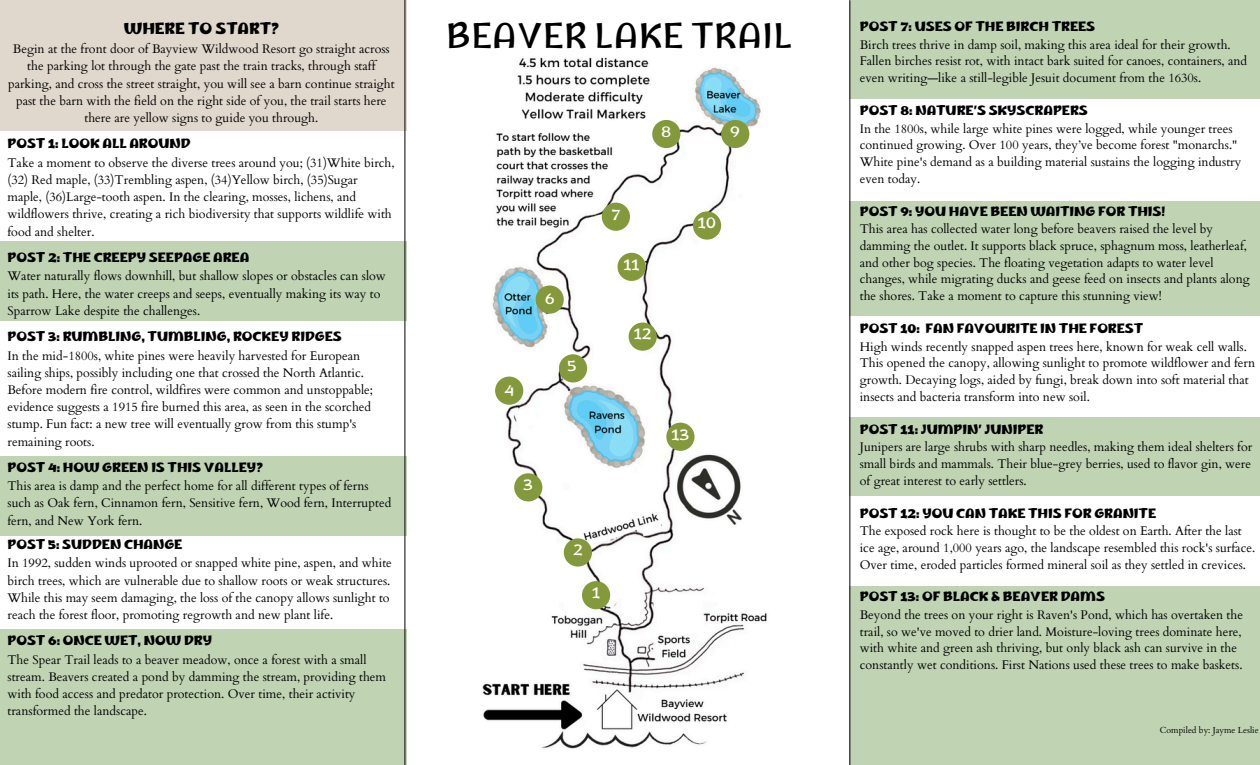
<style>
.page{position:relative;width:1260px;height:765px;background:#fff}
.page>*{position:absolute;margin:0;border:0;box-sizing:border-box;transform-origin:0 0}
.t1{font:33.12px "Marhey";color:#000}
.t2{font:15px "Marhey";color:#fff}
.t3{font:700 15px "Marhey";color:#000}
.t4{font:12.5px/17px "Cardo";color:#000}
.t5{font:8.75px "Cardo";color:#000}
.s1{font-family:"Marhey";font-weight:700}
</style>
<div class="page">
<div style="left:850px;top:0;width:410px;height:99px;background:#c0d4b4"></div>
<div style="left:850px;top:201px;width:410px;height:114px;background:#c0d4b4"></div>
<div style="left:850px;top:417px;width:410px;height:79px;background:#c0d4b4"></div>
<div style="left:850px;top:586px;width:410px;height:179px;background:#c0d4b4"></div>
<hr style="left:849px;top:0;width:1px;height:765px;background:#000">
<div style="left:0;top:0;width:407px;height:131px;background:#e0d8cd"></div>
<div style="left:0;top:241px;width:407px;height:79px;background:#c0d4b4"></div>
<div style="left:0;top:457px;width:407px;height:79px;background:#c0d4b4"></div>
<div style="left:0;top:630px;width:407px;height:135px;background:#c0d4b4"></div>
<hr style="left:404px;top:0;width:1px;height:765px;background:#000">
<img style="left:482px;top:57px;width:285px;height:692px">
<div style="left:582px;top:581px;width:28px;height:28px;background:#84993b;border-radius:50%"></div>
<div style="left:564px;top:538px;width:28px;height:29px;background:#84993b;border-radius:50%"></div>
<div style="left:514px;top:473px;width:28px;height:28px;background:#84993b;border-radius:50%"></div>
<div style="left:495px;top:377px;width:28px;height:28px;background:#84993b;border-radius:50%"></div>
<div style="left:559px;top:354px;width:28px;height:28px;background:#84993b;border-radius:50%"></div>
<div style="left:602px;top:203px;width:28px;height:28px;background:#84993b;border-radius:50%"></div>
<div style="left:652px;top:120px;width:28px;height:28px;background:#84993b;border-radius:50%"></div>
<div style="left:721px;top:120px;width:28px;height:28px;background:#84993b;border-radius:50%"></div>
<div style="left:693px;top:211px;width:28px;height:29px;background:#84993b;border-radius:50%"></div>
<div style="left:618px;top:253px;width:28px;height:28px;background:#84993b;border-radius:50%"></div>
<div style="left:629px;top:323px;width:28px;height:28px;background:#84993b;border-radius:50%"></div>
<div style="left:536px;top:285px;width:28px;height:29px;background:#84993b;border-radius:50%"></div>
<div style="left:666px;top:423px;width:29px;height:28px;background:#84993b;border-radius:50%"></div>
<p class="t3" style="left:124px;top:20px;width:157px">WHERE TO START?</p>
<p class="t4" style="left:8px;top:41px;width:388px;text-align:center">Begin at the front door of Bayview Wildwood Resort go straight across the parking lot through the gate past the train tracks, through staff parking, and cross the street straight, you will see a barn continue straight past the barn with the field on the right side of you, the trail starts here there are yellow signs to guide you through.</p>
<h2 class="t4" style="left:7px;top:135px;width:389px;line-height:18.8px"><span class="s1">POST 1: LOOK ALL AROUND<br></span>Take a moment to observe the diverse trees around you; (31)White birch,</h2>
<h2 class="t4" style="left:7px;top:171px;width:386px">(32) Red maple, (33)Trembling aspen, (34)Yellow birch, (35)Sugar maple, (36)Large-tooth aspen. In the clearing, mosses, lichens, and wildflowers thrive, creating a rich biodiversity that supports wildlife with food and shelter.</h2>
<h2 class="t4" style="left:7px;top:248px;width:380px;line-height:18.8px"><span class="s1">POST 2: THE CREEPY SEEPAGE AREA<br></span>Water naturally flows downhill, but shallow slopes or obstacles can slow</h2>
<h2 class="t4" style="left:7px;top:285px;width:375px">its path. Here, the water creeps and seeps, eventually making its way to<br>Sparrow Lake despite the challenges.</h2>
<h2 class="t4" style="left:7px;top:328px;width:354px;line-height:18.8px"><span class="s1">POST 3: RUMBLING, TUMBLING, ROCKEY RIDGES<br></span>In the mid-1800s, white pines were heavily harvested for European</h2>
<h2 class="t4" style="left:7px;top:364px;width:367px">sailing ships, possibly including one that crossed the North Atlantic.<br>Before modern fire control, wildfires were common and unstoppable; evidence suggests a 1915 fire burned this area, as seen in the scorched stump. Fun fact: a new tree will eventually grow from this stump's remaining roots.</h2>
<h2 class="t4" style="left:7px;top:458px;width:363px;line-height:18.8px"><span class="s1">POST 4: HOW GREEN IS THIS VALLEY?<br></span>This area is damp and the perfect home for all different types of ferns</h2>
<h2 class="t4" style="left:7px;top:495px;width:385px">such as Oak fern, Cinnamon fern, Sensitive fern, Wood fern, Interrupted fern, and New York fern.</h2>
<h2 class="t4" style="left:7px;top:535px;width:386px;line-height:18.8px"><span class="s1">POST 5: SUDDEN CHANGE<br></span>In 1992, sudden winds uprooted or snapped white pine, aspen, and white</h2>
<h2 class="t4" style="left:7px;top:572px;width:384px;text-align:justify">birch trees, which are vulnerable due to shallow roots or weak structures.<br>While this may seem damaging, the loss of the canopy allows sunlight to reach the forest floor, promoting regrowth and new plant life.</h2>
<h2 class="t4" style="left:7px;top:632px;width:361px;line-height:18.8px"><span class="s1">POST 6: ONCE WET, NOW DRY<br></span>The Spear Trail leads to a beaver meadow, once a forest with a small</h2>
<h2 class="t4" style="left:7px;top:668px;width:380px">stream. Beavers created a pond by damming the stream, providing them with food access and predator protection. Over time, their activity transformed the landscape.</h2>
<p class="t1" style="left:446px;top:17px;width:348px">BEAVER LAKE TRAIL</p>
<p class="t2" style="left:661px;top:123px;width:12px">8</p>
<p class="t2" style="left:730px;top:123px;width:11px">9</p>
<p class="t2" style="left:504px;top:383px;width:12px">4</p>
<h2 class="t2" style="left:545px;top:290px;width:11px">6</h2>
<p class="t2" style="left:567px;top:357px;width:11px">5</p>
<p class="t2" style="left:523px;top:476px;width:11px">3</p>
<p class="t2" style="left:611px;top:206px;width:11px">7</p>
<h2 class="t2" style="left:623px;top:256px;width:18px">11</h2>
<h2 class="t2" style="left:634px;top:325px;width:19px">12</h2>
<h2 class="t2" style="left:698px;top:214px;width:20px">10</h2>
<h2 class="t2" style="left:671px;top:426px;width:20px">13</h2>
<p class="t2" style="left:573px;top:541px;width:11px">2</p>
<p class="t2" style="left:592px;top:584px;width:10px">1</p>
<h2 class="t4" style="left:860px;top:19px;width:389px"><span class="s1">POST 7: USES OF THE BIRCH TREES<br></span>Birch trees thrive in damp soil, making this area ideal for their growth.<br>Fallen birches resist rot, with intact bark suited for canoes, containers, and even writing—like a still-legible Jesuit document from the 1630s.</h2>
<h1 class="t4" style="left:860px;top:103px;width:383px"><span class="s1">POST 8: NATURE’S SKYSCRAPERS<br></span>In the 1800s, while large white pines were logged, while younger trees continued growing. Over 100 years, they’ve become forest "monarchs." White pine's demand as a building material sustains the logging industry even today.</h1>
<p class="t4" style="left:860px;top:203px;width:392px"><span class="s1">POST 9: YOU HAVE BEEN WAITING FOR THIS!<br></span>This area has collected water long before beavers raised the level by damming the outlet. It supports black spruce, sphagnum moss, leatherleaf, and other bog species. The floating vegetation adapts to water level changes, while migrating ducks and geese feed on insects and plants along the shores. Take a moment to capture this stunning view!</p>
<p class="t4" style="left:860px;top:321px;width:397px"><span class="s1">POST 10: FAN FAVOURITE IN THE FOREST<br></span>High winds recently snapped aspen trees here, known for weak cell walls.<br>This opened the canopy, allowing sunlight to promote wildflower and fern growth. Decaying logs, aided by fungi, break down into soft material that insects and bacteria transform into new soil.</p>
<p class="t4" style="left:860px;top:421px;width:394px"><span class="s1">POST 11: JUMPIN’ JUNIPER<br></span>Junipers are large shrubs with sharp needles, making them ideal shelters for small birds and mammals. Their blue-grey berries, used to flavor gin, were of great interest to early settlers.</p>
<p class="t4" style="left:860px;top:505px;width:397px"><span class="s1">POST 12: YOU CAN TAKE THIS FOR GRANITE<br></span>The exposed rock here is thought to be the oldest on Earth. After the last ice age, around 1,000 years ago, the landscape resembled this rock's surface.<br>Over time, eroded particles formed mineral soil as they settled in crevices.</p>
<p class="t4" style="left:860px;top:589px;width:385px"><span class="s1">POST 13: OF BLACK &amp; BEAVER DAMS<br></span>Beyond the trees on your right is Raven's Pond, which has overtaken the trail, so we've moved to drier land. Moisture-loving trees dominate here, with white and green ash thriving, but only black ash can survive in the constantly wet conditions. First Nations used these trees to make baskets.</p>
<p class="t5" style="left:1160px;top:724px;width:100px">Compiled by: Jayme Leslie</p>
</div>
